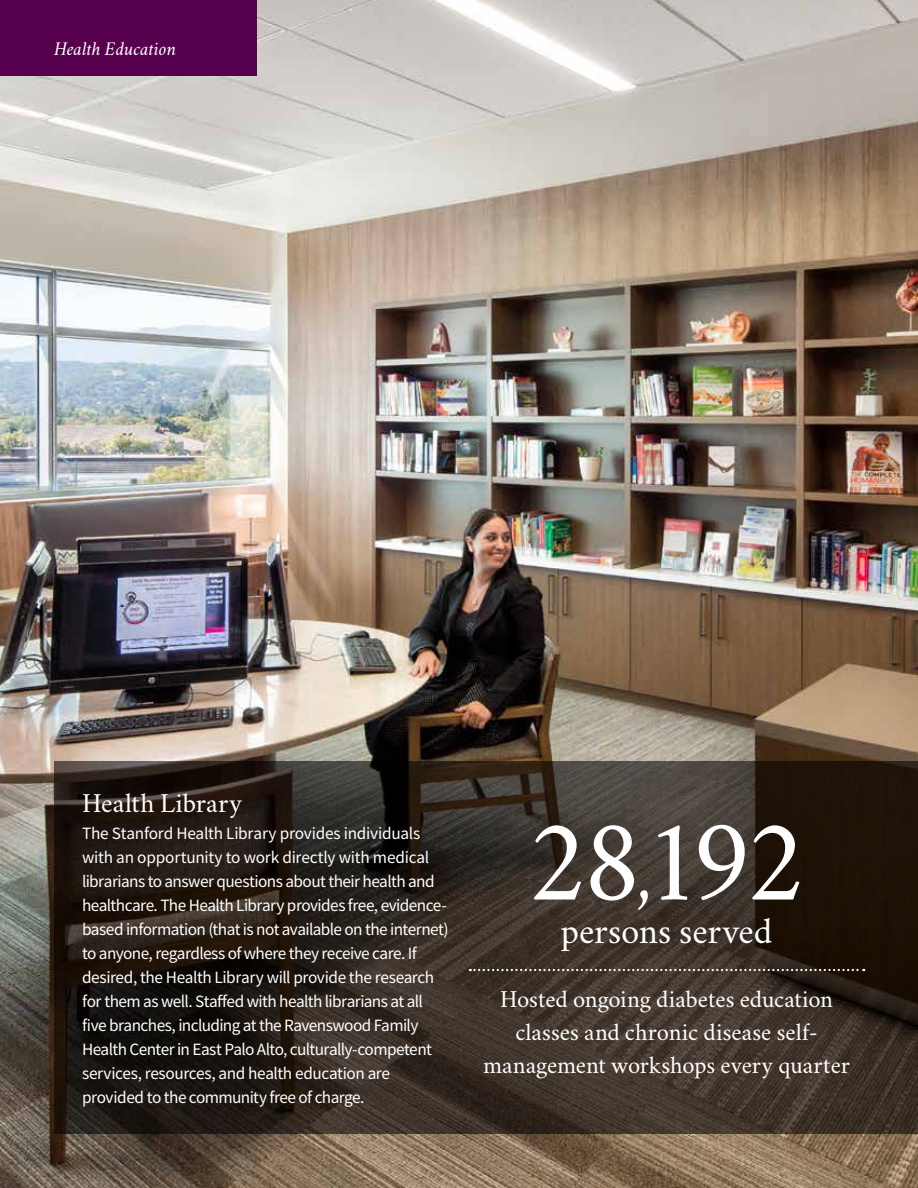
<style>
.page{position:relative;width:918px;height:1188px;background:#fff}
.page>*{position:absolute;margin:0;border:0;box-sizing:border-box;transform-origin:0 0}
.t1{font:115.5px "Crimson";color:#fff}
.t2{font:36px "Crimson";letter-spacing:-.005em;color:#fff}
.t3{font:27px "Crimson";color:#fff}
.t4{font:24px/33px "Crimson";letter-spacing:-.005em;color:#fff;text-align:center}
.t5{font:italic 19.5px "Crimson";letter-spacing:-.005em;color:#fff}
.t6{font:17.25px/24px "Source Sans Pro";letter-spacing:-.03em;color:#fff}
.s1{font-size:75px}
</style>
<div class="page">
<img style="left:0;top:0;width:918px;height:1188px">
<svg style="left:54px;top:761px;width:864px;height:373px;background:#2f271f"></svg>
<svg style="left:470px;top:969px;width:394px;height:2px"></svg>
<div style="left:0;top:0;width:256px;height:76px;background:#56004e"></div>
<p class="t5" style="left:54px;top:37px;width:124px">Health Education</p>
<h3 class="t3" style="left:82px;top:784px;width:162px">Health Library</h3>
<p class="t6" style="left:82px;top:821px;width:368px">The Stanford Health Library provides individuals with an opportunity to work directly with medical librarians to answer questions about their health and healthcare. The Health Library provides free, evidence&shy;based information (that is not available on the internet) to anyone, regardless of where they receive care. If desired, the Health Library will provide the research for them as well. Staffed with health librarians at all five branches, including at the Ravenswood Family Health Center in East Palo Alto, culturally-competent services, resources, and health education are provided to the community free of charge.</p>
<h1 class="t1" style="left:529px;top:782px;width:277px">28<span class="s1">,</span>192</h1>
<h2 class="t2" style="left:561px;top:906px;width:213px">persons served</h2>
<h3 class="t4" style="left:483px;top:981px;width:369px">Hosted ongoing diabetes education classes and chronic disease self&shy;management workshops every quarter</h3>
</div>
